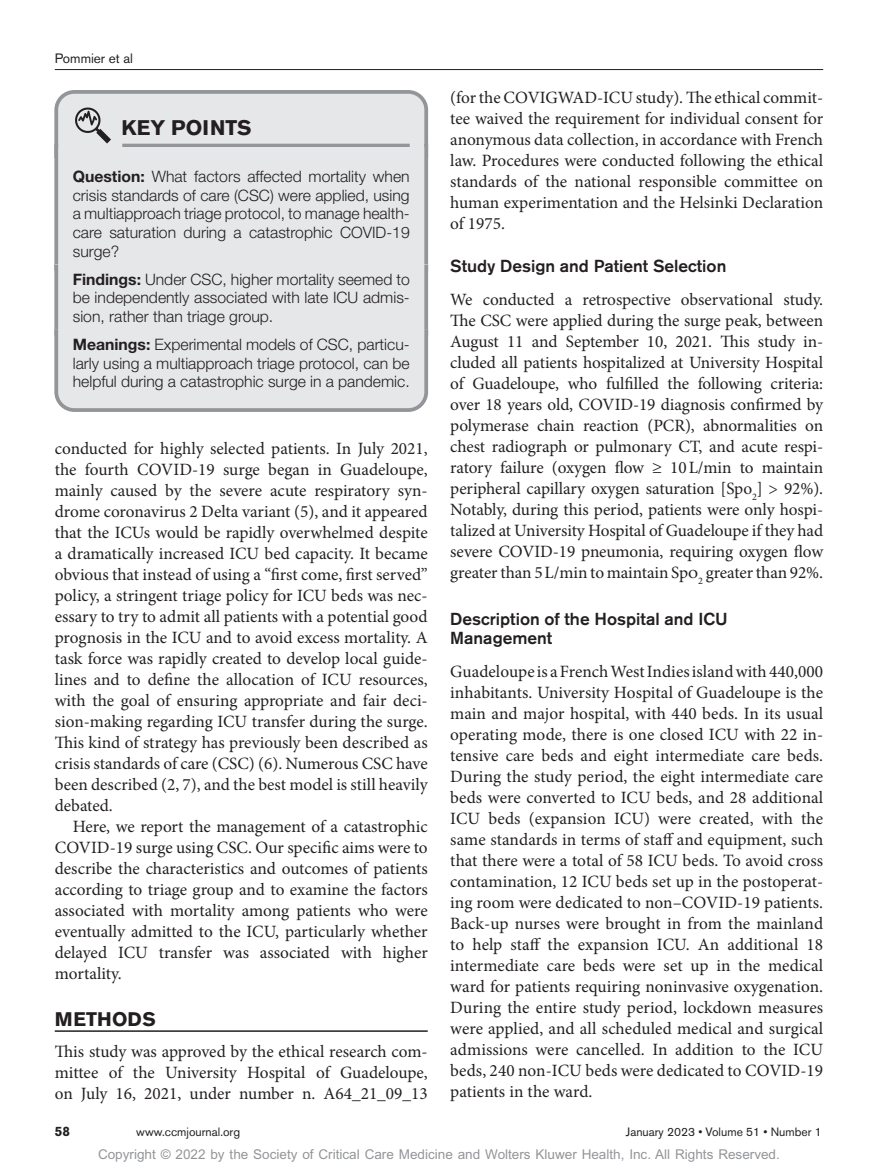
<style>
.page{position:relative;width:878px;height:1175px;background:#fff}
.page>*{position:absolute;margin:0;border:0;box-sizing:border-box;transform-origin:0 0}
.t1{font:700 21px "Akzidenz Grotesk BE";color:#231f20}
.t2{font:700 19.5px "Akzidenz Grotesk BE";letter-spacing:.01em;color:#231f20}
.t3{font:17.25px/21px "Minion Pro";color:#231f20;text-align:justify}
.t4{font:500 17.25px/19.5px "Akzidenz Grotesk BE";color:#231f20}
.t5{font:300 15.75px/18.8px "Helvetica Neue LT Std";color:#231f20;text-align:justify}
.t6{font:13.5px "Arial MT Std";color:#939598}
.t7{font:13.5px "Akzidenz Grotesk BE";color:#231f20}
.t8{font:700 13.5px "Akzidenz Grotesk BE";color:#231f20}
.t9{font:12px "Akzidenz Grotesk BE";color:#231f20}
.s1{font-weight:700}
</style>
<div class="page">
<hr style="left:55px;top:69px;width:768px;height:1px;background:#231f20">
<hr style="left:55px;top:1030px;width:373px;height:1px;background:#231f20">
<div style="left:55px;top:147px;width:373px;height:123px;background:#e6e7e9"></div>
<svg style="left:54px;top:162px;width:4px;height:102px"></svg>
<svg style="left:424px;top:162px;width:4px;height:102px"></svg>
<div style="left:55px;top:264px;width:373px;height:72px;background:#e6e7e9"></div>
<svg style="left:54px;top:264px;width:4px;height:62px"></svg>
<svg style="left:424px;top:264px;width:4px;height:62px"></svg>
<svg style="left:54px;top:326px;width:375px;height:86px;background:#e1e2e4"></svg>
<svg style="left:54px;top:90px;width:375px;height:72px"></svg>
<p class="t7" style="left:55px;top:50px;width:80px">Pommier et al</p>
<p class="t1" style="left:122px;top:115px;width:131px">KEY POINTS</p>
<p class="t5" style="left:73px;top:167px;width:338px"><span class="s1">Question:</span> What factors affected mortality when crisis standards of care (CSC) were applied, using a multiapproach triage protocol, to manage health&shy;care saturation during a catastrophic COVID-19 surge?</p>
<p class="t5" style="left:73px;top:269px;width:338px"><span class="s1">Findings:</span> Under CSC, higher mortality seemed to be independently associated with late ICU admis&shy;sion, rather than triage group.</p>
<p class="t5" style="left:73px;top:335px;width:338px"><span class="s1">Meanings:</span> Experimental models of CSC, particu&shy;larly using a multiapproach triage protocol, can be helpful during a catastrophic surge in a pandemic.</p>
<p class="t3" style="left:55px;top:438px;width:374px">conducted for highly selected patients. In July 2021, the fourth COVID-19 surge began in Guadeloupe, mainly caused by the severe acute respiratory syn&shy;drome coronavirus 2 Delta variant (5), and it appeared that the ICUs would be rapidly overwhelmed despite a dramatically increased ICU bed capacity. It became obvious that instead of using a “first come, first served” policy, a stringent triage policy for ICU beds was nec&shy;essary to try to admit all patients with a potential good prognosis in the ICU and to avoid excess mortality. A task force was rapidly created to develop local guide&shy;lines and to define the allocation of ICU resources, with the goal of ensuring appropriate and fair deci&shy;sion-making regarding ICU transfer during the surge.<br>This kind of strategy has previously been described as crisis standards of care (CSC) (6). Numerous CSC have been described (2, 7), and the best model is still heavily debated.</p>
<p class="t3" style="left:55px;top:816px;width:374px;text-indent:18px">Here, we report the management of a catastrophic COVID-19 surge using CSC. Our specific aims were to describe the characteristics and outcomes of patients according to triage group and to examine the factors associated with mortality among patients who were eventually admitted to the ICU, particularly whether delayed ICU transfer was associated with higher mortality.</p>
<p class="t2" style="left:55px;top:1007px;width:103px">METHODS</p>
<p class="t3" style="left:55px;top:1041px;width:374px">This study was approved by the ethical research com&shy;mittee of the University Hospital of Guadeloupe, on July 16, 2021, under number n. A64_21_09_13</p>
<p class="t3" style="left:450px;top:87px;width:374px">(for the COVIGWAD-ICU study). The ethical commit&shy;tee waived the requirement for individual consent for anonymous data collection, in accordance with French law. Procedures were conducted following the ethical standards of the national responsible committee on human experimentation and the Helsinki Declaration of 1975.</p>
<p class="t4" style="left:450px;top:256px;width:277px">Study Design and Patient Selection</p>
<p class="t3" style="left:450px;top:289px;width:374px">We conducted a retrospective observational study.<br>The CSC were applied during the surge peak, between August 11 and September 10, 2021. This study in&shy;cluded all patients hospitalized at University Hospital of Guadeloupe, who fulfilled the following criteria: over 18 years old, COVID-19 diagnosis confirmed by polymerase chain reaction (PCR), abnormalities on chest radiograph or pulmonary CT, and acute respi&shy;ratory failure (oxygen flow ≥ 10L/min to maintain peripheral capillary oxygen saturation [Spo<sub>2</sub>] &gt; 92%).<br>Notably, during this period, patients were only hospi&shy;talized at University Hospital of Guadeloupe if they had severe COVID-19 pneumonia, requiring oxygen flow greater than 5L/min to maintain Spo<sub>2</sub> greater than 92%.</p>
<p class="t4" style="left:450px;top:609px;width:279px">Description of the Hospital and ICU<br>Management</p>
<p class="t3" style="left:450px;top:661px;width:374px">Guadeloupe is a French West Indies island with 440,000 inhabitants. University Hospital of Guadeloupe is the main and major hospital, with 440 beds. In its usual operating mode, there is one closed ICU with 22 in&shy;tensive care beds and eight intermediate care beds.<br>During the study period, the eight intermediate care beds were converted to ICU beds, and 28 additional ICU beds (expansion ICU) were created, with the same standards in terms of staff and equipment, such that there were a total of 58 ICU beds. To avoid cross contamination, 12 ICU beds set up in the postoperat&shy;ing room were dedicated to non–COVID-19 patients.<br>Back-up nurses were brought in from the mainland to help staff the expansion ICU. An additional 18 intermediate care beds were set up in the medical ward for patients requiring noninvasive oxygenation.<br>During the entire study period, lockdown measures were applied, and all scheduled medical and surgical admissions were cancelled. In addition to the ICU beds, 240 non-ICU beds were dedicated to COVID-19 patients in the ward.</p>
<p class="t8" style="left:55px;top:1123px;width:17px">58</p>
<p class="t9" style="left:136px;top:1125px;width:105px">www.ccmjournal.org</p>
<p class="t9" style="left:626px;top:1125px;width:197px">January 2023 • Volume 51 • Number 1</p>
<p class="t6" style="left:98px;top:1146px;width:683px">Copyright © 2022 by the Society of Critical Care Medicine and Wolters Kluwer Health, Inc. All Rights Reserved.</p>
</div>
